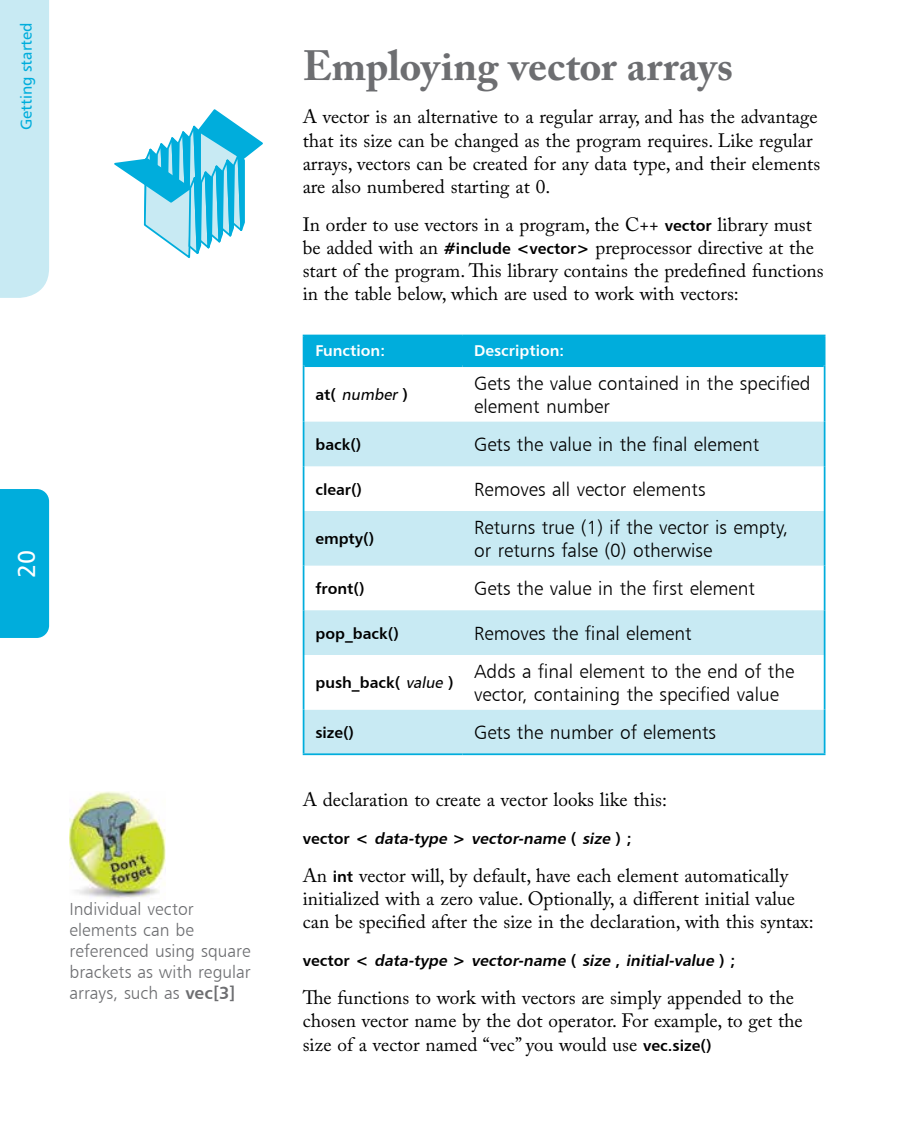
<style>
.page{position:relative;width:923px;height:1127px;background:#fff}
.page>*{position:absolute;margin:0;border:0;box-sizing:border-box;transform-origin:0 0}
.t1{font:700 42px "Adobe Caslon Pro";color:#6d6e71}
.t2{font:24.5px "Humanist 777 BT Roman B";color:#fff}
.t3{font:19.25px/23.1px "Adobe Caslon Pro";color:#000}
.t4{font:19.07px/22.9px "Humanist 777 BT Light B";color:#000}
.t5{font:17.5px/21px "Humanist 777 BT Light B";color:#6d6e71}
.t6{font:italic 15.75px "Humanist 777 BT Bold B";color:#000}
.t7{font:15.75px "Humanist 777 BT Roman B";color:#00addc}
.t8{font:italic 15.75px "Humanist 777 BT Roman B";color:#000}
.t9{font:15.58px "Humanist 777 BT Bold B";color:#000}
.t10{font:15.58px "Humanist 777 BT Bold B";color:#fff}
.s1{font-family:"Humanist 777 BT Bold B"}
.s2{font-family:"Humanist 777 BT Bold B";font-size:15.75px}
.s3{font-family:"Humanist 777 BT Bold B";font-style:normal;font-size:15.58px}
.s4{font-family:"Humanist 777 BT Roman B";font-style:italic}
.s5{font-style:normal}
</style>
<div class="page">
<div style="left:0;top:489px;width:49px;height:148px;background:#00addc"></div>
<div style="left:0;top:0;width:49px;height:298px;background:#c8eaf3"></div>
<img style="left:69px;top:791px;width:97px;height:108px">
<svg style="left:304px;top:421px;width:519px;height:332px;fill:#c8eaf3"></svg>
<svg style="left:304px;top:654px;width:519px;height:55px"></svg>
<hr style="left:303px;top:365px;width:1px;height:56px;background:#00addc">
<hr style="left:823px;top:365px;width:2px;height:56px;background:#00addc">
<hr style="left:303px;top:421px;width:1px;height:45px;background:#00addc">
<hr style="left:823px;top:421px;width:2px;height:45px;background:#00addc">
<hr style="left:303px;top:466px;width:1px;height:45px;background:#00addc">
<hr style="left:823px;top:466px;width:2px;height:45px;background:#00addc">
<hr style="left:303px;top:511px;width:1px;height:54px;background:#00addc">
<hr style="left:823px;top:511px;width:2px;height:54px;background:#00addc">
<hr style="left:303px;top:565px;width:1px;height:45px;background:#00addc">
<hr style="left:823px;top:565px;width:2px;height:45px;background:#00addc">
<hr style="left:303px;top:610px;width:1px;height:44px;background:#00addc">
<hr style="left:823px;top:610px;width:2px;height:44px;background:#00addc">
<hr style="left:303px;top:654px;width:1px;height:55px;background:#00addc">
<hr style="left:823px;top:654px;width:2px;height:55px;background:#00addc">
<hr style="left:303px;top:709px;width:1px;height:44px;background:#00addc">
<hr style="left:823px;top:709px;width:2px;height:44px;background:#00addc">
<hr style="left:303px;top:753px;width:159px;height:2px;background:#00addc">
<hr style="left:462px;top:753px;width:363px;height:2px;background:#00addc">
<hr style="left:303px;top:334px;width:159px;height:2px;background:#00addc">
<div style="left:303px;top:336px;width:520px;height:29px;background:#00addc"></div>
<hr style="left:462px;top:334px;width:363px;height:2px;background:#00addc">
<hr style="left:823px;top:336px;width:2px;height:29px;background:#00addc">
<hr style="left:460px;top:336px;width:4px;height:27px;background:#00addc">
<hr style="left:304px;top:363px;width:158px;height:4px;background:#00addc">
<hr style="left:462px;top:363px;width:361px;height:4px;background:#00addc">
<svg style="left:114px;top:109px;width:149px;height:149px"></svg>
<p class="t7" style="left:17px;top:130px;width:109px;rotate:-90deg">Getting started</p>
<p class="t2" style="left:12px;top:577px;width:30px;rotate:-90deg">20</p>
<p class="t5" style="left:69px;top:897px;width:183px">Individual vector elements can be referenced using square brackets as with regular arrays, such as <span class="s1">vec[3]</span></p>
<h1 class="t1" style="left:303px;top:41px;width:432px">Employing vector arrays</h1>
<p class="t3" style="left:303px;top:105px;width:519px">A vector is an alternative to a regular array, and has the advantage that its size can be changed as the program requires. Like regular arrays, vectors can be created for any data type, and their elements are also numbered starting at 0.</p>
<p class="t3" style="left:303px;top:212px;width:522px">In order to use vectors in a program, the C++ <span class="s2">vector</span> library must be added with an <span class="s2">#include &lt;vector&gt;</span> preprocessor directive at the start of the program. This library contains the predefined functions in the table below, which are used to work with vectors:</p>
<p class="t10" style="left:315px;top:341px;width:71px">Function:</p>
<p class="t10" style="left:474px;top:341px;width:91px">Description:</p>
<p class="t8" style="left:315px;top:385px;width:94px"><span class="s3">at(</span> number <span class="s3">)</span></p>
<p class="t4" style="left:474px;top:371px;width:338px">Gets the value contained in the specified element number</p>
<p class="t9" style="left:315px;top:434px;width:47px">back()</p>
<p class="t4" style="left:474px;top:432px;width:286px">Gets the value in the final element</p>
<p class="t9" style="left:315px;top:479px;width:48px">clear()</p>
<p class="t4" style="left:474px;top:477px;width:233px">Removes all vector elements</p>
<p class="t9" style="left:315px;top:529px;width:60px">empty()</p>
<p class="t4" style="left:474px;top:515px;width:315px">Returns true (1) if the vector is empty, or returns false (0) otherwise</p>
<p class="t9" style="left:315px;top:578px;width:51px">front()</p>
<p class="t4" style="left:474px;top:576px;width:282px">Gets the value in the first element</p>
<p class="t9" style="left:315px;top:623px;width:85px">pop_back()</p>
<p class="t4" style="left:474px;top:621px;width:219px">Removes the final element</p>
<p class="t9" style="left:315px;top:672px;width:140px">push_back( <span class="s4">value</span> )</p>
<p class="t4" style="left:474px;top:659px;width:321px">Adds a final element to the end of the vector, containing the specified value</p>
<p class="t9" style="left:315px;top:722px;width:40px">size()</p>
<p class="t4" style="left:474px;top:720px;width:243px">Gets the number of elements</p>
<p class="t3" style="left:303px;top:787px;width:366px">A declaration to create a vector looks like this:</p>
<p class="t6" style="left:303px;top:828px;width:330px"><span class="s5">v e c t o r &lt;</span> data-type <span class="s5">&gt;</span> vector-name <span class="s5">(</span> size <span class="s5">) ;</span></p>
<p class="t3" style="left:303px;top:863px;width:512px">An <span class="s2">int</span> vector will, by default, have each element automatically initialized with a zero value. Optionally, a different initial value can be specified after the size in the declaration, with this syntax:</p>
<p class="t6" style="left:303px;top:950px;width:434px"><span class="s5">v e c t o r &lt;</span> data-type <span class="s5">&gt;</span> vector-name <span class="s5">(</span> size <span class="s5">,</span> initial-value <span class="s5">) ;</span></p>
<p class="t3" style="left:303px;top:985px;width:501px">The functions to work with vectors are simply appended to the chosen vector name by the dot operator. For example, to get the size of a vector named “vec” you would use <span class="s2">vec.size()</span></p>
</div>
